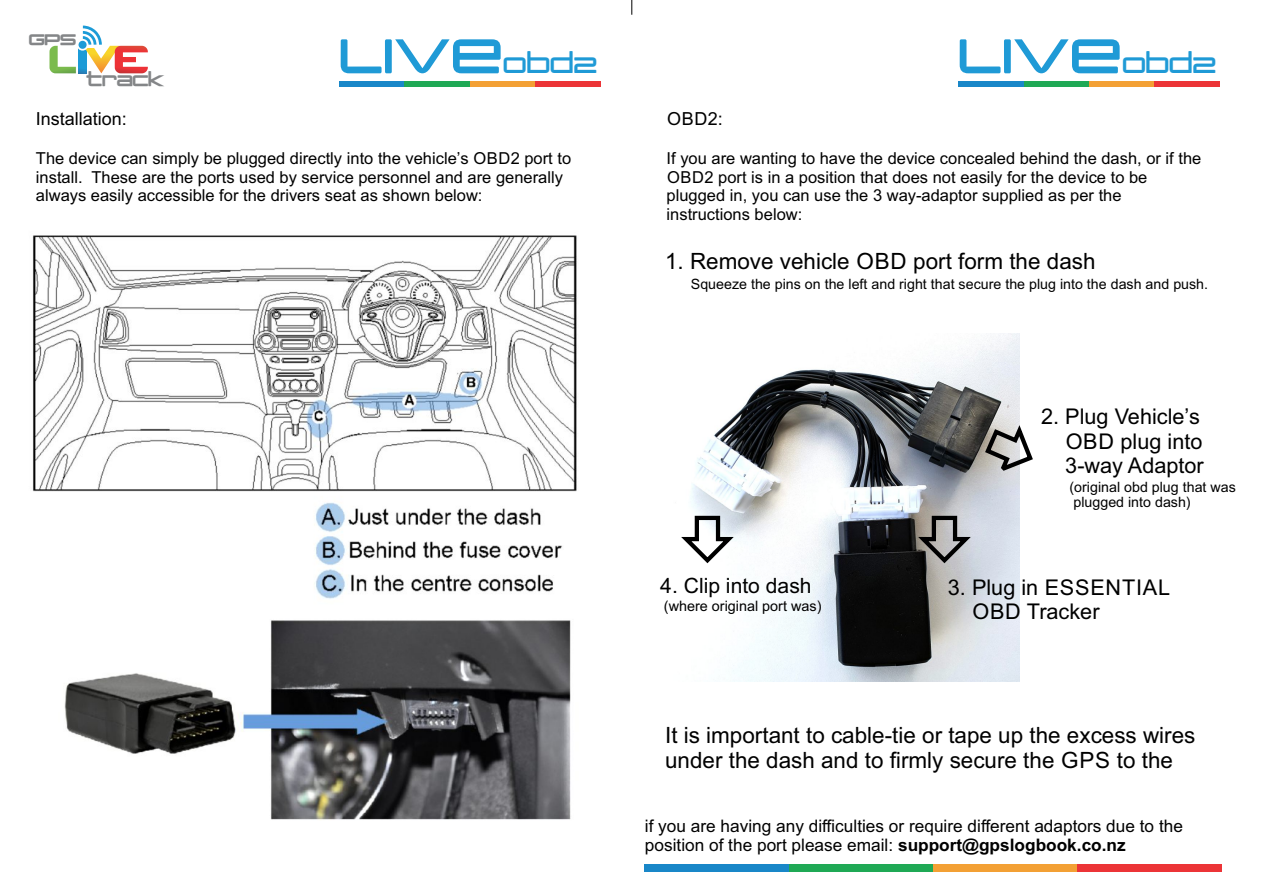
<style>
.page{position:relative;width:1263px;height:893px;background:#fff}
.page>*{position:absolute;margin:0;border:0;box-sizing:border-box;transform-origin:0 0}
.t1{font:69.6px "P Cap Terminal";color:#1f9ad6}
.t2{font:22.5px/25px "Arial";color:#000}
.t3{font:21.75px/24.2px "Arial";color:#000}
.t4{font:700 21.6px "P Cap Terminal";color:#848688}
.t5{font:21.15px "Arial";color:#000}
.t6{font:18px "Arial";color:#000}
.t7{font:17.25px/19.2px "Arial";color:#000}
.t8{font:16.5px/18.5px "Arial";color:#000}
.t9{font:14.4px "Arial";color:#000}
.t10{font:14.25px/15.9px "Arial";color:#000}
.s1{font-size:32.1px}
.s2{font-weight:700}
</style>
<div class="page">
<img style="left:690px;top:333px;width:329px;height:348px">
<img style="left:32px;top:235px;width:545px;height:585px">
<div style="left:340px;top:81px;width:65px;height:6px;background:#1987c8"></div>
<div style="left:405px;top:81px;width:65px;height:6px;background:#1fa955"></div>
<div style="left:470px;top:81px;width:65px;height:6px;background:#f3a034"></div>
<div style="left:535px;top:81px;width:65px;height:6px;background:#ec3437"></div>
<svg style="left:50px;top:26px;width:98px;height:48px"></svg>
<div style="left:645px;top:865px;width:144px;height:7px;background:#1987c8"></div>
<div style="left:789px;top:865px;width:144px;height:7px;background:#1fa955"></div>
<div style="left:933px;top:865px;width:144px;height:7px;background:#f3a034"></div>
<div style="left:1077px;top:865px;width:144px;height:7px;background:#ec3437"></div>
<svg style="left:631px;top:0;width:1px;height:15px"></svg>
<svg style="left:982px;top:420px;width:51px;height:56px"></svg>
<svg style="left:681px;top:514px;width:58px;height:52px"></svg>
<div style="left:959px;top:81px;width:65px;height:6px;background:#1987c8"></div>
<div style="left:1024px;top:81px;width:65px;height:6px;background:#1fa955"></div>
<div style="left:1089px;top:81px;width:65px;height:6px;background:#f3a034"></div>
<div style="left:1154px;top:81px;width:65px;height:6px;background:#ec3437"></div>
<svg style="left:913px;top:514px;width:63px;height:52px;background:#8c8b8b"></svg>
<h3 class="t4" style="left:29px;top:30px;width:49px">GPS</h3>
<h1 class="t1" style="left:341px;top:26px;width:259px">LIve<span class="s1">obd2</span></h1>
<h3 class="t4" style="left:87px;top:72px;width:79px">track</h3>
<p class="t6" style="left:36px;top:112px;width:93px">Installation:</p>
<p class="t8" style="left:36px;top:151px;width:537px">The device can simply be plugged directly into the vehicle’s OBD2 port to install. These are the ports used by service personnel and are generally always easily accessible for the drivers seat as shown below:</p>
<h1 class="t1" style="left:960px;top:26px;width:259px">LIve<span class="s1">obd2</span></h1>
<p class="t6" style="left:667px;top:112px;width:57px">OBD2:</p>
<p class="t8" style="left:667px;top:151px;width:536px">If you are wanting to have the device concealed behind the dash, or if the OBD2 port is in a position that does not easily for the device to be plugged in, you can use the 3 way-adaptor supplied as per the instructions below:</p>
<h2 class="t2" style="left:665px;top:251px;width:432px">1. Remove vehicle OBD port form the dash</h2>
<p class="t10" style="left:691px;top:278px;width:519px">Squeeze the pins on the left and right that secure the plug into the dash and push.</p>
<p class="t5" style="left:660px;top:577px;width:153px">4. Clip into dash</p>
<p class="t9" style="left:664px;top:600px;width:159px">(where original port was)</p>
<h3 class="t3" style="left:1065px;top:407px;width:140px;text-indent:-24px">2. Plug Vehicle’s<br>OBD plug into<br>3-way Adaptor</h3>
<p class="t10" style="left:1069px;top:480px;width:168px">(original obd plug that was plugged into dash)</p>
<h3 class="t3" style="left:972px;top:577px;width:199px;text-indent:-24px">3. Plug in ESSENTIAL<br>OBD Tracker</h3>
<h2 class="t2" style="left:665px;top:724px;width:532px">It is important to cable-tie or tape up the excess wires under the dash and to firmly secure the GPS to the</h2>
<p class="t7" style="left:645px;top:817px;width:540px">if you are having any difficulties or require different adaptors due to the position of the port please email: <span class="s2">support@gpslogbook.co.nz</span></p>
</div>
